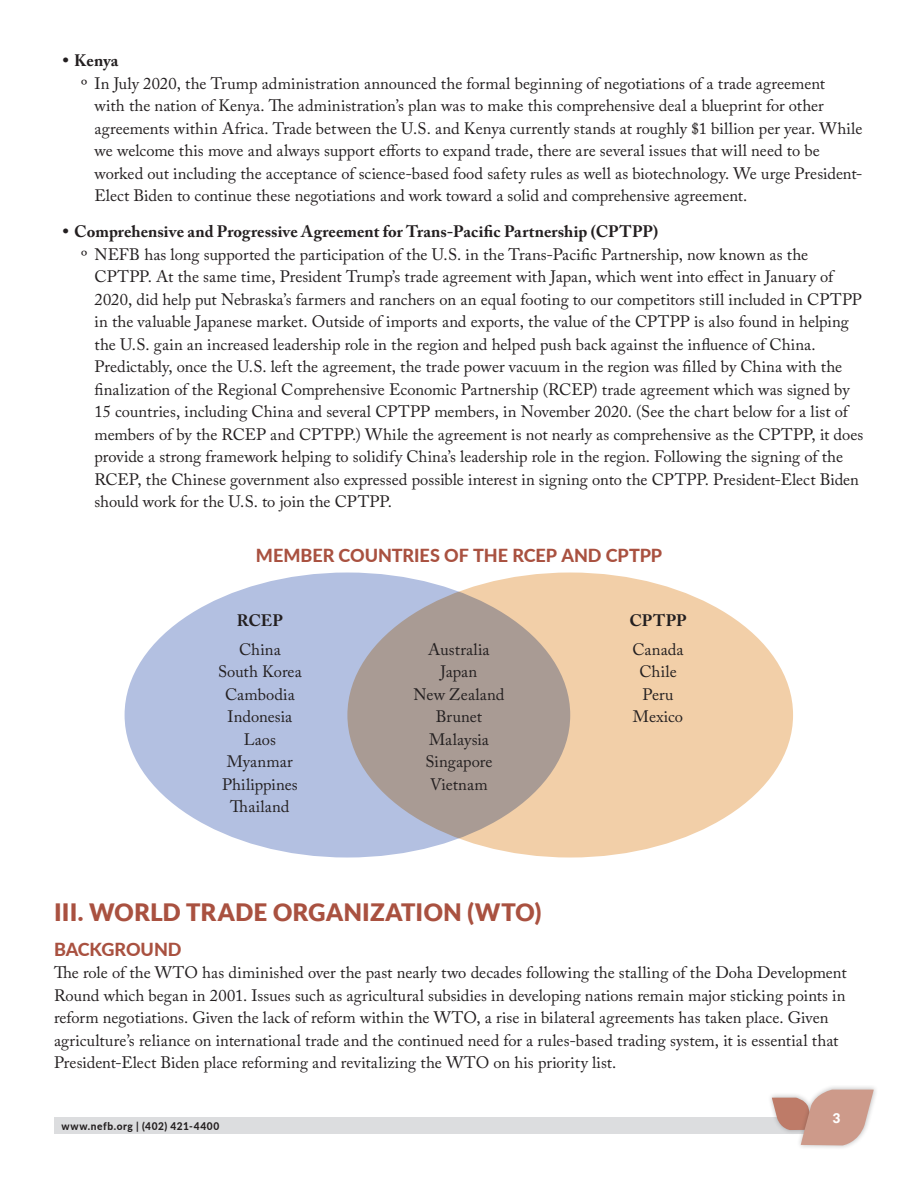
<style>
.page{position:relative;width:918px;height:1188px;background:#fff}
.page>*{position:absolute;margin:0;border:0;box-sizing:border-box;transform-origin:0 0}
.t1{font:900 24px "Lato";letter-spacing:.01em;color:#a95140}
.t2{font:800 18px "Lato";color:#a95140}
.t3{font:16.5px/22.5px "Adobe Caslon Pro";color:#231f20}
.t4{font:700 16.5px "Adobe Caslon Pro";letter-spacing:.005em;color:#231f20}
.t5{font:900 13.5px "Lato";color:#fff}
.t6{font:800 10.65px "Lato";letter-spacing:.06em;color:#231f20;scale:.95 1}
.s1{font-family:"Century Gothic"}
</style>
<div class="page">
<div style="left:54px;top:1118px;width:765px;height:16px;background:#dcdddf"></div>
<div style="left:767px;top:1093px;width:52px;height:42px;background:#231f20;opacity:.3"></div>
<div style="left:796px;top:1085px;width:82px;height:65px;background:#231f20;opacity:.3"></div>
<svg style="left:772px;top:1090px;width:102px;height:55px"></svg>
<div style="left:125px;top:573px;width:445px;height:285px;background:#b3c0e1;border-radius:50%"></div>
<svg style="left:347px;top:573px;width:446px;height:285px;background:#d5baa0"></svg>
<p class="t4" style="left:61px;top:51px;width:59px"><span class="s1">•</span> Kenya</p>
<p class="t3" style="left:94px;top:72px;width:770px;text-indent:-14px">º In July 2020, the Trump administration announced the formal beginning of negotiations of a trade agreement<br>with the nation of Kenya. The administration’s plan was to make this comprehensive deal a blueprint for other agreements within Africa. Trade between the U.S. and Kenya currently stands at roughly $1 billion per year. While we welcome this move and always support efforts to expand trade, there are several issues that will need to be worked out including the acceptance of science-based food safety rules as well as biotechnology. We urge President-Elect Biden to continue these negotiations and work toward a solid and comprehensive agreement.</p>
<p class="t4" style="left:61px;top:222px;width:599px"><span class="s1">•</span> Comprehensive and Progressive Agreement for Trans-Pacific Partnership (CPTPP)</p>
<p class="t3" style="left:94px;top:243px;width:770px;text-indent:-14px">º NEFB has long supported the participation of the U.S. in the Trans-Pacific Partnership, now known as the CPTPP. At the same time, President Trump’s trade agreement with Japan, which went into effect in January of 2020, did help put Nebraska’s farmers and ranchers on an equal footing to our competitors still included in CPTPP in the valuable Japanese market. Outside of imports and exports, the value of the CPTPP is also found in helping the U.S. gain an increased leadership role in the region and helped push back against the influence of China.<br>Predictably, once the U.S. left the agreement, the trade power vacuum in the region was filled by China with the finalization of the Regional Comprehensive Economic Partnership (RCEP) trade agreement which was signed by 15 countries, including China and several CPTPP members, in November 2020. (See the chart below for a list of members of by the RCEP and CPTPP.) While the agreement is not nearly as comprehensive as the CPTPP, it does provide a strong framework helping to solidify China’s leadership role in the region. Following the signing of the RCEP, the Chinese government also expressed possible interest in signing onto the CPTPP. President-Elect Biden should work for the U.S. to join the CPTPP.</p>
<p class="t2" style="left:256px;top:542px;width:408px">MEMBER COUNTRIES OF THE RCEP AND CPTPP</p>
<p class="t4" style="left:237px;top:610px;width:48px">RCEP</p>
<p class="t3" style="left:218px;top:638px;width:85px;text-align:center">China<br>South Korea<br>Cambodia<br>Indonesia<br>Laos<br>Myanmar<br>Philippines<br>Thailand</p>
<p class="t3" style="left:414px;top:638px;width:92px;text-align:center">Australia<br>Japan<br>New Zealand<br>Brunet<br>Malaysia<br>Singapore<br>Vietnam</p>
<p class="t4" style="left:629px;top:610px;width:59px">CPTPP</p>
<p class="t3" style="left:632px;top:638px;width:53px;text-align:center">Canada<br>Chile<br>Peru<br>Mexico</p>
<p class="t1" style="left:54px;top:899px;width:489px">III. WORLD TRADE ORGANIZATION (WTO)</p>
<p class="t2" style="left:54px;top:936px;width:129px">BACKGROUND</p>
<p class="t3" style="left:54px;top:962px;width:794px">The role of the WTO has diminished over the past nearly two decades following the stalling of the Doha Development Round which began in 2001. Issues such as agricultural subsidies in developing nations remain major sticking points in reform negotiations. Given the lack of reform within the WTO, a rise in bilateral agreements has taken place. Given agriculture’s reliance on international trade and the continued need for a rules-based trading system, it is essential that President-Elect Biden place reforming and revitalizing the WTO on his priority list.</p>
<p class="t6" style="left:61px;top:1118px;width:168px">www.nefb.org | (402) 421-4400</p>
<p class="t5" style="left:833px;top:1110px;width:9px">3</p>
</div>
